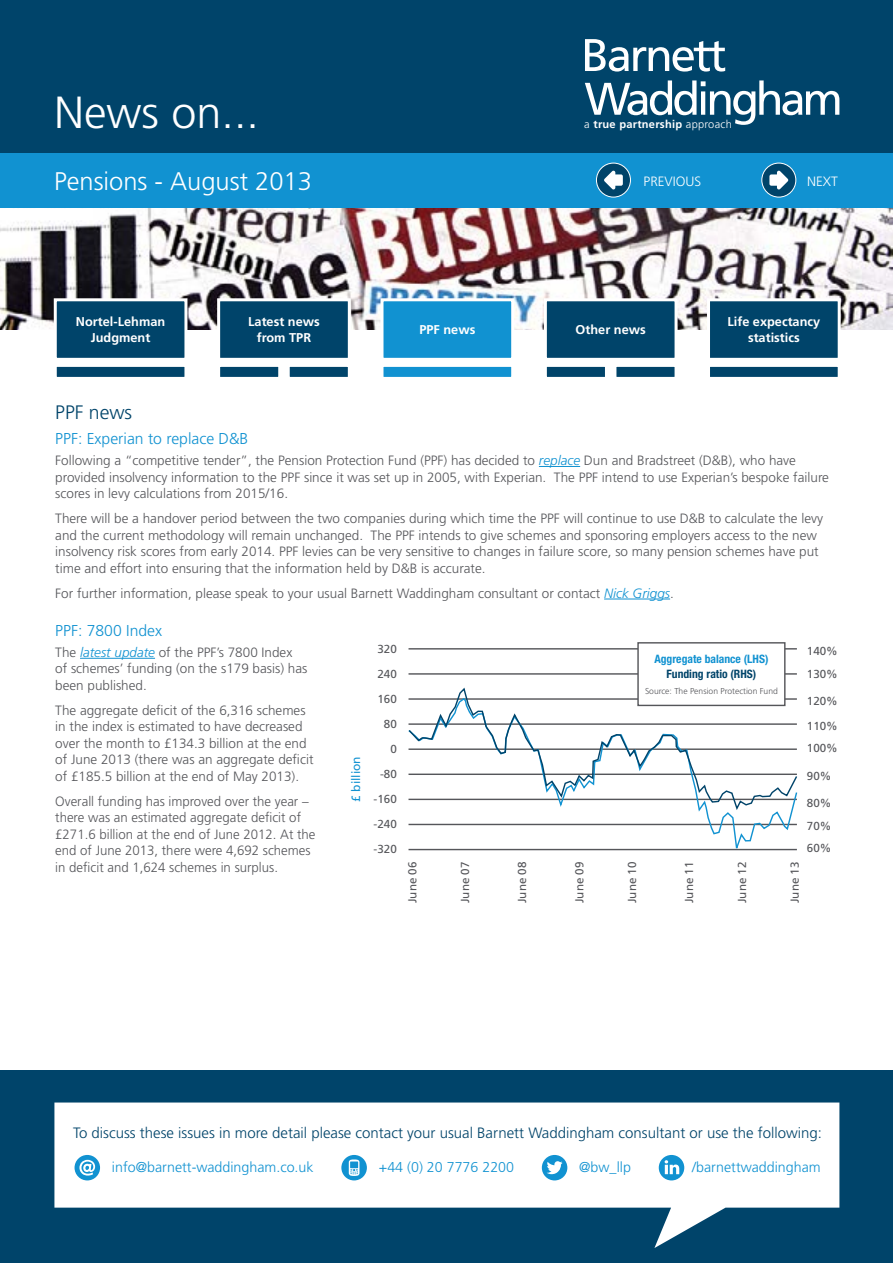
<style>
.page{position:relative;width:893px;height:1263px;background:#fff}
.page>*{position:absolute;margin:0;border:0;box-sizing:border-box;transform-origin:0 0}
.t1{font:300 45px "Frutiger LT Std";color:#fff}
.t2{font:300 25.5px "Frutiger LT Std";color:#fff}
.t3{font:300 19.5px "Frutiger LT Std";color:#00446a}
.t4{font:300 15.75px "Frutiger LT Std";color:#1192d1}
.t5{font:300 15px "Frutiger LT Std";color:#00446a}
.t6{font:300 14.25px "Frutiger LT Std";color:#1192d1}
.t7{font:300 13.5px/16.5px "Frutiger LT Std";color:#55565a}
.t8{font:300 13.5px "Frutiger LT Std";color:#fff}
.t9{font:700 12.75px/15.8px "Frutiger LT Std";color:#fff;text-align:center}
.t10{font:12px "Frutiger LT Std";color:#1192d1}
.t11{font:11.55px/24.9px "Frutiger LT Std";color:#55565a}
.t12{font:700 condensed 11.55px "Helvetica Neue LT Std";color:#1192d1}
.t13{font:700 condensed 11.55px "Helvetica Neue LT Std";color:#00446a}
.t14{font:700 11.1px "Frutiger LT Std";letter-spacing:.025em;color:#fff}
.t15{font:300 8.55px "Frutiger LT Std";color:#55565a}
.s1{font-weight:300}
.s2{font-style:italic;color:#1192d1}
</style>
<div class="page">
<hr style="left:539px;top:466px;width:41px;height:1px;background:#1192d1">
<hr style="left:604px;top:599px;width:66px;height:1px;background:#1192d1">
<hr style="left:80px;top:658px;width:75px;height:1px;background:#1192d1">
<hr style="left:408px;top:648px;width:389px;height:1px;background:#55565a">
<hr style="left:408px;top:673px;width:389px;height:2px;background:#55565a">
<svg style="left:408px;top:812px;width:389px;height:39px"></svg>
<svg style="left:408px;top:686px;width:390px;height:126px"></svg>
<div style="left:638px;top:643px;width:147px;height:62px;background:#fff"></div>
<div style="left:637px;top:642px;width:148px;height:64px;border:1px solid #55565a"></div>
<div style="left:0;top:1070px;width:893px;height:193px;background:#00446a"></div>
<svg style="left:54px;top:1102px;width:785px;height:146px;fill:#fff"></svg>
<div style="left:75px;top:1155px;width:25px;height:25px;background:#1192d1;border-radius:50%"></div>
<svg style="left:79px;top:1160px;width:16px;height:15px"></svg>
<svg style="left:341px;top:1155px;width:26px;height:25px"></svg>
<svg style="left:349px;top:1159px;width:10px;height:17px"></svg>
<div style="left:542px;top:1155px;width:25px;height:25px;background:#1192d1;border-radius:50%"></div>
<svg style="left:547px;top:1161px;width:16px;height:13px"></svg>
<div style="left:659px;top:1155px;width:25px;height:25px;background:#1192d1;border-radius:50%"></div>
<svg style="left:665px;top:1160px;width:14px;height:14px"></svg>
<img style="left:0;top:207px;width:893px;height:123px">
<div style="left:0;top:0;width:893px;height:201px;background:#00446a"></div>
<div style="left:0;top:153px;width:893px;height:54px;background:#1192d1"></div>
<svg style="left:585px;top:39px;width:140px;height:33px"></svg>
<svg style="left:585px;top:80px;width:254px;height:45px"></svg>
<div style="left:55px;top:300px;width:131px;height:59px;background:#00446a"></div>
<div style="left:54px;top:298px;width:133px;height:63px;border:3px solid #fff"></div>
<div style="left:54px;top:364px;width:133px;height:16px;background:#00446a;border:3px solid #fff"></div>
<div style="left:380px;top:364px;width:134px;height:16px;background:#1192d1;border:3px solid #fff"></div>
<div style="left:217px;top:364px;width:64px;height:16px;background:#00446a;border:3px solid #fff"></div>
<div style="left:544px;top:364px;width:64px;height:16px;background:#00446a;border:3px solid #fff"></div>
<div style="left:287px;top:364px;width:64px;height:16px;background:#00446a;border:3px solid #fff"></div>
<div style="left:613px;top:364px;width:65px;height:16px;background:#00446a;border:3px solid #fff"></div>
<div style="left:707px;top:364px;width:134px;height:16px;background:#00446a;border:3px solid #fff"></div>
<div style="left:219px;top:300px;width:130px;height:59px;background:#00446a"></div>
<div style="left:217px;top:298px;width:134px;height:63px;border:3px solid #fff"></div>
<div style="left:382px;top:300px;width:131px;height:59px;background:#1192d1"></div>
<div style="left:380px;top:298px;width:134px;height:63px;border:3px solid #fff"></div>
<div style="left:708px;top:300px;width:131px;height:59px;background:#00446a"></div>
<div style="left:707px;top:298px;width:134px;height:63px;border:3px solid #fff"></div>
<div style="left:545px;top:300px;width:131px;height:59px;background:#00446a"></div>
<div style="left:544px;top:298px;width:134px;height:63px;border:3px solid #fff"></div>
<div style="left:762px;top:163px;width:34px;height:34px;background:#00446a;border-radius:50%"></div>
<div style="left:762px;top:163px;width:34px;height:34px;border:1px solid #fff;border-radius:50%"></div>
<svg style="left:769px;top:171px;width:19px;height:18px"></svg>
<div style="left:596px;top:163px;width:34px;height:34px;background:#00446a;border-radius:50%"></div>
<div style="left:596px;top:163px;width:35px;height:34px;border:1px solid #fff;border-radius:50%"></div>
<svg style="left:604px;top:171px;width:19px;height:18px"></svg>
<h1 class="t1" style="left:54px;top:87px;width:207px">News on...</h1>
<h2 class="t2" style="left:54px;top:166px;width:259px">Pensions - August 2013</h2>
<p class="t14" style="left:584px;top:117px;width:149px"><span class="s1">a</span> true partnership <span class="s1">approach</span></p>
<p class="t8" style="left:644px;top:173px;width:37px">previous</p>
<p class="t8" style="left:807px;top:173px;width:32px">NEXT</p>
<p class="t9" style="left:76px;top:314px;width:91px">Nortel-Lehman<br>Judgment</p>
<p class="t9" style="left:248px;top:314px;width:73px">Latest news from TPR</p>
<p class="t9" style="left:419px;top:322px;width:57px">PPF news</p>
<p class="t9" style="left:727px;top:314px;width:94px">Life expectancy statistics</p>
<p class="t9" style="left:576px;top:322px;width:72px">Other news</p>
<h3 class="t3" style="left:55px;top:401px;width:78px">PPF news</h3>
<p class="t4" style="left:55px;top:430px;width:195px">PPF: Experian to replace D&amp;B</p>
<p class="t7" style="left:55px;top:452px;width:775px">Following a “competitive tender”, the Pension Protection Fund (PPF) has decided to <span class="s2">replace</span> Dun and Bradstreet (D&amp;B), who have provided insolvency information to the PPF since it was set up in 2005, with Experian. The PPF intend to use Experian’s bespoke failure scores in levy calculations from 2015/16.</p>
<p class="t7" style="left:55px;top:510px;width:769px">There will be a handover period between the two companies during which time the PPF will continue to use D&amp;B to calculate the levy and the current methodology will remain unchanged. The PPF intends to give schemes and sponsoring employers access to the new insolvency risk scores from early 2014. PPF levies can be very sensitive to changes in failure score, so many pension schemes have put time and effort into ensuring that the information held by D&amp;B is accurate.</p>
<p class="t7" style="left:55px;top:585px;width:620px">For further information, please speak to your usual Barnett Waddingham consultant or contact <span class="s2">Nick Griggs</span>.</p>
<p class="t4" style="left:55px;top:622px;width:108px">PPF: 7800 Index</p>
<p class="t7" style="left:55px;top:644px;width:254px">The <span class="s2">latest update</span> of the PPF’s 7800 Index of schemes’ funding (on the s179 basis) has been published.</p>
<p class="t7" style="left:55px;top:702px;width:260px">The aggregate deficit of the 6,316 schemes in the index is estimated to have decreased over the month to £134.3 billion at the end of June 2013 (there was an aggregate deficit of £185.5 billion at the end of May 2013).</p>
<p class="t7" style="left:55px;top:793px;width:262px">Overall funding has improved over the year – there was an estimated aggregate deficit of £271.6 billion at the end of June 2012. At the end of June 2013, there were 4,692 schemes in deficit and 1,624 schemes in surplus.</p>
<p class="t11" style="left:374px;top:636px;width:25px;text-align:right">320<br>240<br>160<br>80<br>0 -80 -160 -240 -320</p>
<p class="t11" style="left:807px;top:639px;width:32px;line-height:22.8px">140%<br>130%</p>
<p class="t11" style="left:807px;top:688px;width:32px">120%<br>110%</p>
<p class="t11" style="left:807px;top:736px;width:32px">100%</p>
<p class="t11" style="left:807px;top:763px;width:26px">90%</p>
<p class="t11" style="left:807px;top:791px;width:26px;line-height:22.8px;text-align:justify">80% 70% 60%</p>
<p class="t12" style="left:654px;top:652px;width:116px">Aggregate balance (LHS)</p>
<p class="t13" style="left:666px;top:667px;width:91px">Funding ratio (RHS)</p>
<p class="t15" style="left:645px;top:686px;width:134px">Source: The Pension Protection Fund</p>
<p class="t10" style="left:349px;top:801px;width:47px;rotate:-90deg">£ billion</p>
<p class="t11" style="left:400px;top:903px;width:43px;rotate:-90deg">June 06</p>
<p class="t11" style="left:453px;top:903px;width:43px;rotate:-90deg">June 07</p>
<p class="t11" style="left:510px;top:903px;width:43px;rotate:-90deg">June 08</p>
<p class="t11" style="left:567px;top:903px;width:43px;rotate:-90deg">June 09</p>
<p class="t11" style="left:620px;top:903px;width:43px;rotate:-90deg">June 10</p>
<p class="t11" style="left:677px;top:903px;width:43px;rotate:-90deg">June 11</p>
<p class="t11" style="left:730px;top:903px;width:43px;rotate:-90deg">June 12</p>
<p class="t11" style="left:782px;top:903px;width:43px;rotate:-90deg">June 13</p>
<p class="t5" style="left:73px;top:1124px;width:750px">To discuss these issues in more detail please contact your usual Barnett Waddingham consultant or use the following:</p>
<p class="t6" style="left:112px;top:1159px;width:203px">info@barnett-waddingham.co.uk</p>
<p class="t6" style="left:379px;top:1159px;width:137px">+44 (0) 20 7776 2200</p>
<p class="t6" style="left:579px;top:1159px;width:53px">@bw_llp</p>
<p class="t6" style="left:692px;top:1159px;width:130px">/barnettwaddingham</p>
</div>
